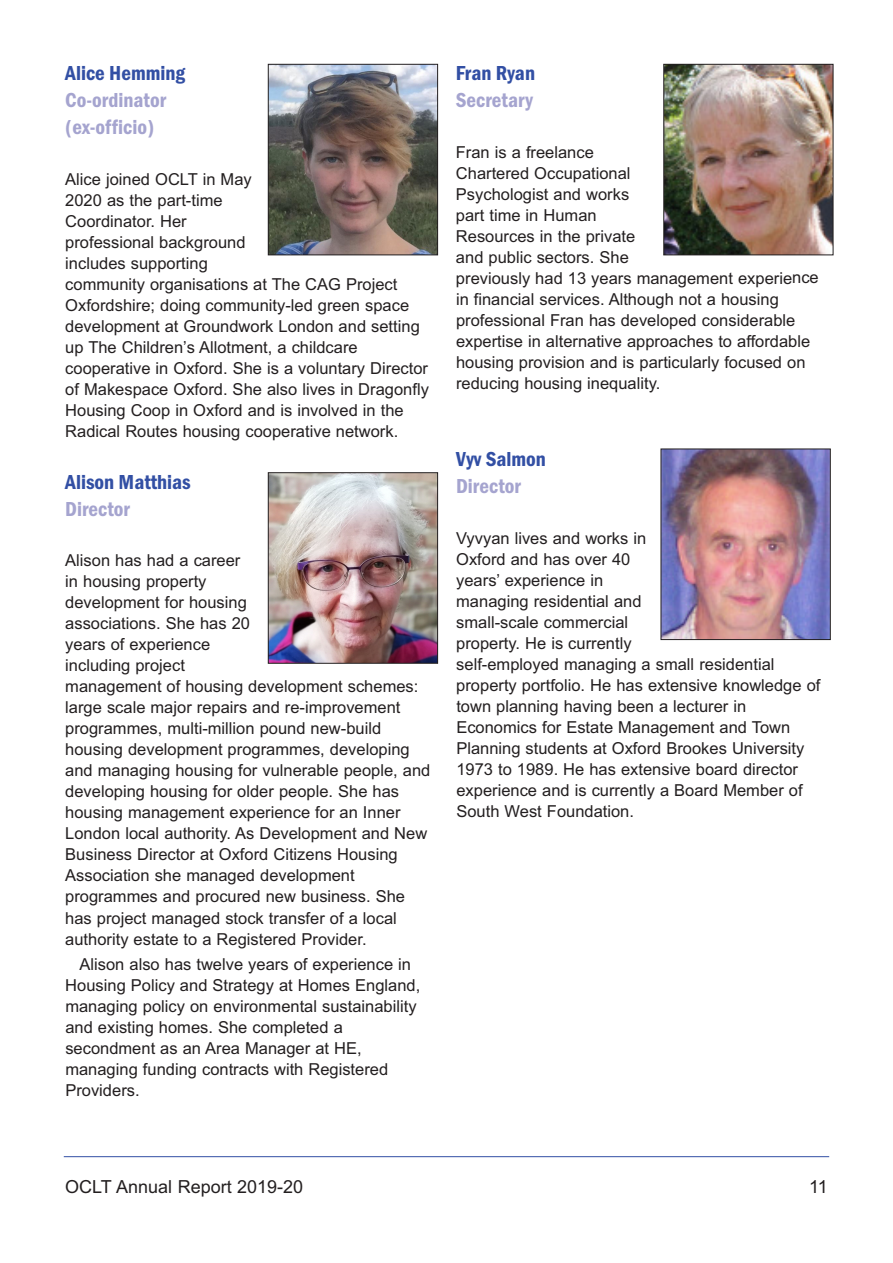
<style>
.page{position:relative;width:893px;height:1263px;background:#fff}
.page>*{position:absolute;margin:0;border:0;box-sizing:border-box;transform-origin:0 0}
.t1{font:600 condensed 21px/27px "Franklin Gothic";color:#a5a4cf}
.t2{font:600 condensed 21px "Franklin Gothic";color:#324fa4}
.t3{font:18px "Arial";color:#231f20}
.t4{font:16.5px/21px "Arial";color:#231f20}
</style>
<div class="page">
<hr style="left:64px;top:1156px;width:765px;height:1px;background:#324fa4">
<img style="left:270px;top:66px;width:166px;height:187px">
<div style="left:268px;top:64px;width:170px;height:191px;border:1px solid #231f20"></div>
<img style="left:665px;top:66px;width:166px;height:187px">
<div style="left:663px;top:64px;width:170px;height:191px;border:1px solid #231f20"></div>
<img style="left:270px;top:474px;width:166px;height:188px">
<div style="left:268px;top:472px;width:170px;height:192px;border:1px solid #231f20"></div>
<img style="left:663px;top:451px;width:166px;height:187px">
<div style="left:661px;top:449px;width:170px;height:191px;border:1px solid #231f20"></div>
<p class="t2" style="left:65px;top:61px;width:121px">Alice Hemming</p>
<p class="t1" style="left:65px;top:86px;width:102px">Co-ordinator (ex-officio)</p>
<p class="t4" style="left:65px;top:168px;width:365px">Alice joined OCLT in May<br>2020 as the part-time<br>Coordinator. Her<br>professional background<br>includes supporting<br>community organisations at The CAG Project Oxfordshire; doing community-led green space development at Groundwork London and setting up The Children’s Allotment, a childcare cooperative in Oxford. She is a voluntary Director of Makespace Oxford. She also lives in Dragonfly Housing Coop in Oxford and is involved in the Radical Routes housing cooperative network.</p>
<p class="t2" style="left:65px;top:469px;width:127px">Alison Matthias</p>
<p class="t1" style="left:65px;top:495px;width:66px">Director</p>
<p class="t4" style="left:65px;top:550px;width:367px">Alison has had a career<br>in housing property<br>development for housing<br>associations. She has 20<br>years of experience<br>including project<br>management of housing development schemes: large scale major repairs and re-improvement programmes, multi-million pound new-build housing development programmes, developing and managing housing for vulnerable people, and developing housing for older people. She has housing management experience for an Inner London local authority. As Development and New Business Director at Oxford Citizens Housing Association she managed development programmes and procured new business. She has project managed stock transfer of a local authority estate to a Registered Provider.</p>
<p class="t4" style="left:65px;top:953px;width:356px;text-indent:14px">Alison also has twelve years of experience in Housing Policy and Strategy at Homes England, managing policy on environmental sustainability and existing homes. She completed a secondment as an Area Manager at HE, managing funding contracts with Registered Providers.</p>
<p class="t2" style="left:456px;top:61px;width:81px">Fran Ryan</p>
<p class="t1" style="left:456px;top:86px;width:79px">Secretary</p>
<p class="t4" style="left:456px;top:141px;width:364px">Fran is a freelance<br>Chartered Occupational<br>Psychologist and works<br>part time in Human<br>Resources in the private<br>and public sectors. She<br>previously had 13 years management experience in financial services. Although not a housing professional Fran has developed considerable expertise in alternative approaches to affordable housing provision and is particularly focused on reducing housing inequality.</p>
<p class="t2" style="left:456px;top:447px;width:91px">Vyv Salmon</p>
<p class="t1" style="left:456px;top:472px;width:66px">Director</p>
<p class="t4" style="left:456px;top:527px;width:366px">Vyvyan lives and works in<br>Oxford and has over 40<br>years’ experience in<br>managing residential and<br>small-scale commercial<br>property. He is currently<br>self-employed managing a small residential property portfolio. He has extensive knowledge of town planning having been a lecturer in Economics for Estate Management and Town Planning students at Oxford Brookes University 1973 to 1989. He has extensive board director experience and is currently a Board Member of South West Foundation.</p>
<p class="t3" style="left:65px;top:1176px;width:239px">OCLT Annual Report 2019-20</p>
<p class="t3" style="left:809px;top:1176px;width:20px">11</p>
</div>
